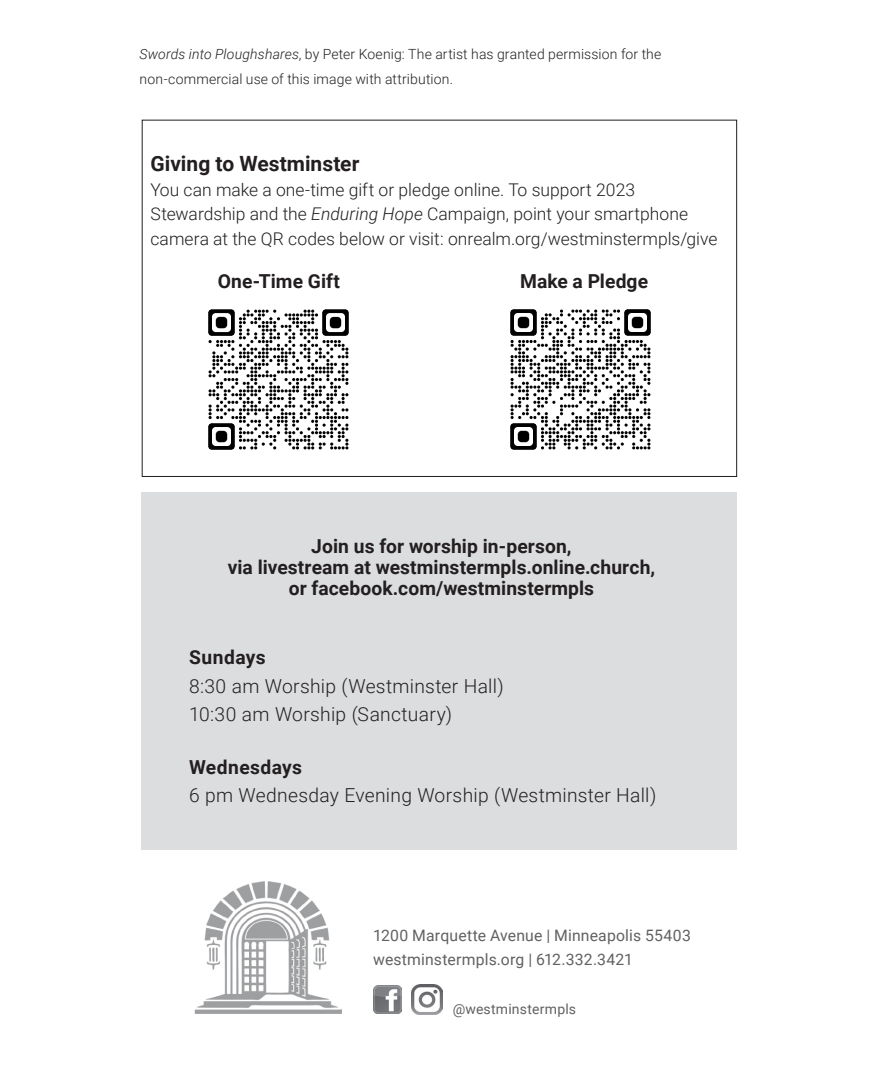
<style>
.page{position:relative;width:882px;height:1071px;background:#fff}
.page>*{position:absolute;margin:0;border:0;box-sizing:border-box;transform-origin:0 0}
.Music_PrayerText{font:700 21px "Roboto";color:#231f20}
.Music_PrayerText-2{font:700 19.25px "Roboto";letter-spacing:.005em;color:#231f20}
.Music_PrayerText-3{font:300 19.25px "Roboto";letter-spacing:.015em;color:#231f20}
.Music_PrayerText-4{font:700 19.25px "Roboto";letter-spacing:.025em;color:#231f20}
.Music_PrayerText-5{font:300 17.5px/24.5px "Roboto";color:#231f20}
.t1{font:15.75px "Roboto";letter-spacing:.01em;color:#616164}
.Music_PrayerText-6{font:300 14px "Roboto";letter-spacing:.01em;color:#231f20}
.t2{font:14px "Roboto";letter-spacing:.015em;color:#616164}
.s1{font-style:italic}
</style>
<div class="page">
<div style="left:142px;top:492px;width:595px;height:357px;background:#dcdddf"></div>
<img style="left:194px;top:881px;width:147px;height:132px">
<img style="left:373px;top:986px;width:28px;height:28px">
<img style="left:412px;top:985px;width:30px;height:30px">
<img style="left:208px;top:309px;width:141px;height:141px">
<img style="left:510px;top:309px;width:141px;height:141px">
<p class="Music_PrayerText-6" style="left:140px;top:45px;width:523px"><span class="s1">Swords into Ploughshares</span>, by Peter Koenig: The artist has granted permission for the</p>
<p class="Music_PrayerText-6" style="left:140px;top:69px;width:315px">non-commercial use of this image with attribution.</p>
<p class="Music_PrayerText" style="left:150px;top:149px;width:210px">Giving to Westminster</p>
<p class="Music_PrayerText-5" style="left:150px;top:177px;width:486px">You can make a one-time gift or pledge online. To support 2023</p>
<p class="Music_PrayerText-5" style="left:150px;top:201px;width:569px">Stewardship and the <span class="s1">Enduring Hope</span> Campaign, point your smartphone camera at the QR codes below or visit: onrealm.org/westminstermpls/give</p>
<p class="Music_PrayerText-2" style="left:218px;top:268px;width:124px">One-Time Gift</p>
<p class="Music_PrayerText-2" style="left:520px;top:268px;width:130px">Make a Pledge</p>
<p class="Music_PrayerText-2" style="left:311px;top:533px;width:262px">Join us for worship in-person,</p>
<p class="Music_PrayerText-2" style="left:228px;top:554px;width:429px">via livestream at westminstermpls.online.church,</p>
<p class="Music_PrayerText-2" style="left:289px;top:575px;width:307px">or facebook.com/westminstermpls</p>
<p class="Music_PrayerText-4" style="left:189px;top:643px;width:78px">Sundays</p>
<p class="Music_PrayerText-3" style="left:189px;top:672px;width:316px">8:30 am Worship (Westminster Hall)</p>
<p class="Music_PrayerText-3" style="left:189px;top:701px;width:265px">10:30 am Worship (Sanctuary)</p>
<p class="Music_PrayerText-2" style="left:189px;top:754px;width:115px">Wednesdays</p>
<p class="Music_PrayerText-3" style="left:189px;top:782px;width:469px">6 pm Wednesday Evening Worship (Westminster Hall)</p>
<p class="t1" style="left:373px;top:925px;width:319px">1200 Marquette Avenue | Minneapolis 55403</p>
<p class="t1" style="left:373px;top:948px;width:261px">westminstermpls.org | 612.332.3421</p>
<p class="t2" style="left:453px;top:999px;width:125px">@westminstermpls</p>
</div>
